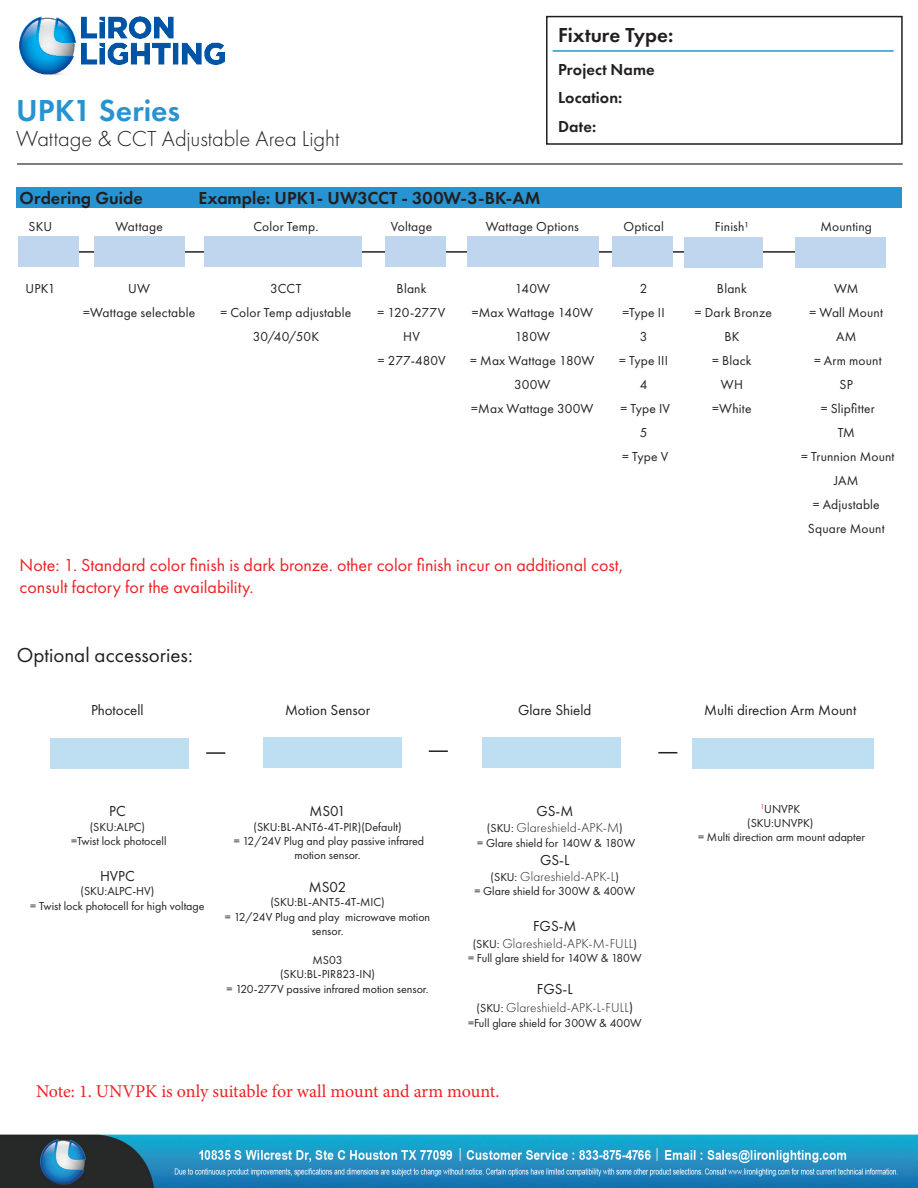
<style>
.page{position:relative;width:918px;height:1188px;background:#fff}
.page>*{position:absolute;margin:0;border:0;box-sizing:border-box;transform-origin:0 0}
.t1{font:600 31.5px "Futura PT";color:#2793d1}
.t2{font:300 22.5px "Futura PT";color:#231f20}
.t3{font:21px "Futura PT";color:#231f20}
.t4{font:600 21px "Futura PT";color:#231f20}
.t5{font:18px/21.6px "Futura PT";color:#ee2123}
.t6{font:18px "Minion Pro";letter-spacing:-.005em;color:#ee2123}
.t7{font:600 18px "Futura PT";color:#231f20}
.t8{font:600 16.5px/28.5px "Futura PT";letter-spacing:.005em;color:#231f20}
.t9{font:15px "Futura PT";color:#231f20}
.Specs_Info_Middle{font:13.5px/24px "Futura PT";letter-spacing:.01em;color:#231f20;text-align:center}
.t10{font:300 13.5px "Futura PT";letter-spacing:.015em;color:#231f20}
.t11{font:12px/14.4px "Futura PT";color:#231f20;text-align:center}
.s1{font-weight:400;font-size:12px}
.s2{font-weight:400}
</style>
<div class="page">
<img style="left:0;top:187px;width:918px;height:1001px">
<hr style="left:50px;top:251px;width:831px;height:2px;background:#231f20">
<div style="left:18px;top:237px;width:60px;height:30px;background:#c0d6ee"></div>
<div style="left:94px;top:237px;width:91px;height:30px;background:#c0d6ee"></div>
<div style="left:386px;top:236px;width:60px;height:30px;background:#c0d6ee"></div>
<div style="left:613px;top:236px;width:60px;height:30px;background:#c0d6ee"></div>
<div style="left:684px;top:237px;width:79px;height:31px;background:#c0d6ee"></div>
<div style="left:468px;top:236px;width:131px;height:30px;background:#c0d6ee"></div>
<div style="left:795px;top:237px;width:91px;height:31px;background:#c0d6ee"></div>
<div style="left:205px;top:236px;width:157px;height:30px;background:#c0d6ee"></div>
<div style="left:546px;top:16px;width:357px;height:129px;border:2px solid #231f20"></div>
<hr style="left:553px;top:50px;width:341px;height:2px;background:#2793d1">
<img style="left:19px;top:16px;width:206px;height:59px">
<hr style="left:17px;top:164px;width:886px;height:1px;background:#000">
<div style="left:17px;top:187px;width:885px;height:21px;background:#2793d1"></div>
<svg style="left:18px;top:672px;width:871px;height:437px"></svg>
<div style="left:50px;top:738px;width:139px;height:30px;background:#bedef1"></div>
<svg style="left:206px;top:752px;width:19px;height:2px"></svg>
<div style="left:263px;top:737px;width:139px;height:31px;background:#bedef1"></div>
<div style="left:482px;top:737px;width:139px;height:31px;background:#bedef1"></div>
<svg style="left:429px;top:750px;width:19px;height:2px"></svg>
<div style="left:692px;top:738px;width:182px;height:30px;background:#bedef1"></div>
<svg style="left:658px;top:752px;width:19px;height:1px"></svg>
<p class="t1" style="left:16px;top:91px;width:165px">UPK1 Series</p>
<p class="t2" style="left:16px;top:126px;width:325px">Wattage &amp; CCT Adjustable Area Light</p>
<p class="t7" style="left:20px;top:187px;width:125px">Ordering Guide</p>
<p class="t7" style="left:198px;top:187px;width:344px">Example: UPK1- UW3CCT - 300W-3-BK-AM</p>
<h3 class="t4" style="left:558px;top:21px;width:117px">Fixture Type:</h3>
<h3 class="t8" style="left:558px;top:55px;width:98px">Project Name<br>Location:</h3>
<h3 class="t8" style="left:558px;top:112px;width:40px">Date:</h3>
<p class="Specs_Info_Middle" style="left:29px;top:214px;width:25px">SKU</p>
<p class="Specs_Info_Middle" style="left:115px;top:214px;width:49px">Wattage</p>
<p class="Specs_Info_Middle" style="left:253px;top:214px;width:67px">Color Temp.</p>
<p class="Specs_Info_Middle" style="left:391px;top:214px;width:43px">Voltage</p>
<p class="Specs_Info_Middle" style="left:486px;top:214px;width:95px">Wattage Options</p>
<p class="Specs_Info_Middle" style="left:623px;top:214px;width:42px">Optical</p>
<p class="Specs_Info_Middle" style="left:715px;top:214px;width:35px">Finish¹</p>
<p class="Specs_Info_Middle" style="left:820px;top:214px;width:53px">Mounting</p>
<p class="Specs_Info_Middle" style="left:25px;top:276px;width:32px">UPK1</p>
<p class="Specs_Info_Middle" style="left:128px;top:276px;width:23px">UW</p>
<p class="Specs_Info_Middle" style="left:83px;top:300px;width:114px">=Wattage selectable</p>
<p class="Specs_Info_Middle" style="left:270px;top:276px;width:33px">3CCT</p>
<p class="Specs_Info_Middle" style="left:220px;top:300px;width:132px">= Color Temp adjustable</p>
<p class="Specs_Info_Middle" style="left:253px;top:324px;width:68px">30/40/50K</p>
<p class="Specs_Info_Middle" style="left:397px;top:276px;width:31px">Blank</p>
<p class="Specs_Info_Middle" style="left:378px;top:300px;width:69px">= 120-277V</p>
<p class="Specs_Info_Middle" style="left:403px;top:324px;width:18px">HV</p>
<p class="Specs_Info_Middle" style="left:378px;top:348px;width:69px">= 277-480V</p>
<p class="Specs_Info_Middle" style="left:515px;top:276px;width:37px">140W</p>
<p class="Specs_Info_Middle" style="left:472px;top:300px;width:123px">=Max Wattage 140W</p>
<p class="Specs_Info_Middle" style="left:515px;top:324px;width:37px">180W</p>
<p class="Specs_Info_Middle" style="left:470px;top:348px;width:126px">= Max Wattage 180W</p>
<p class="Specs_Info_Middle" style="left:514px;top:372px;width:38px">300W</p>
<p class="Specs_Info_Middle" style="left:471px;top:396px;width:124px">=Max Wattage 300W</p>
<p class="Specs_Info_Middle" style="left:640px;top:276px;width:9px">2</p>
<p class="Specs_Info_Middle" style="left:623px;top:300px;width:44px">=Type II</p>
<p class="Specs_Info_Middle" style="left:640px;top:324px;width:9px">3</p>
<p class="Specs_Info_Middle" style="left:619px;top:348px;width:50px">= Type III</p>
<p class="Specs_Info_Middle" style="left:640px;top:372px;width:9px">4</p>
<p class="Specs_Info_Middle" style="left:620px;top:396px;width:51px">= Type IV</p>
<p class="Specs_Info_Middle" style="left:640px;top:420px;width:9px">5</p>
<p class="Specs_Info_Middle" style="left:622px;top:444px;width:48px">= Type V</p>
<p class="Specs_Info_Middle" style="left:717px;top:276px;width:31px">Blank</p>
<p class="Specs_Info_Middle" style="left:695px;top:300px;width:78px">= Dark Bronze</p>
<p class="Specs_Info_Middle" style="left:724px;top:324px;width:17px">BK</p>
<p class="Specs_Info_Middle" style="left:712px;top:348px;width:41px">= Black</p>
<p class="Specs_Info_Middle" style="left:712px;top:372px;width:41px">WH =White</p>
<p class="Specs_Info_Middle" style="left:834px;top:276px;width:26px">WM</p>
<p class="Specs_Info_Middle" style="left:810px;top:300px;width:75px">= Wall Mount</p>
<p class="Specs_Info_Middle" style="left:836px;top:324px;width:22px">AM</p>
<p class="Specs_Info_Middle" style="left:814px;top:348px;width:69px">= Arm mount</p>
<p class="Specs_Info_Middle" style="left:840px;top:372px;width:15px">SP</p>
<p class="Specs_Info_Middle" style="left:821px;top:396px;width:55px">= Slipfitter</p>
<p class="Specs_Info_Middle" style="left:838px;top:420px;width:19px">TM</p>
<p class="Specs_Info_Middle" style="left:801px;top:444px;width:95px">= Trunnion Mount</p>
<p class="Specs_Info_Middle" style="left:834px;top:468px;width:26px">JAM</p>
<p class="Specs_Info_Middle" style="left:808px;top:492px;width:78px">= Adjustable<br>Square Mount</p>
<p class="t5" style="left:20px;top:554px;width:605px">Note: 1. Standard color finish is dark bronze. other color finish incur on additional cost, consult factory for the availability.</p>
<p class="t3" style="left:17px;top:643px;width:177px">Optional accessories:</p>
<p class="t9" style="left:91px;top:702px;width:54px">Photocell</p>
<p class="t9" style="left:285px;top:702px;width:87px">Motion Sensor</p>
<p class="t9" style="left:518px;top:702px;width:75px">Glare Shield</p>
<p class="t9" style="left:704px;top:702px;width:153px">Multi direction Arm Mount</p>
<p class="t9" style="left:109px;top:802px;width:18px">PC</p>
<p class="t11" style="left:90px;top:819px;width:57px">(SKU:ALPC)</p>
<p class="t11" style="left:71px;top:834px;width:97px">=Twist lock photocell</p>
<p class="t9" style="left:100px;top:867px;width:36px">HVPC</p>
<p class="t11" style="left:81px;top:884px;width:75px">(SKU:ALPC-HV)</p>
<p class="t11" style="left:30px;top:899px;width:176px">= Twist lock photocell for high voltage</p>
<p class="t9" style="left:309px;top:802px;width:38px">MS01</p>
<p class="t11" style="left:254px;top:819px;width:150px">(SKU:BL-ANT6-4T-PIR)(Default)</p>
<p class="t11" style="left:234px;top:834px;width:192px">= 12/24V Plug and play passive infrared motion sensor.</p>
<p class="t9" style="left:309px;top:878px;width:39px">MS02</p>
<p class="t11" style="left:270px;top:895px;width:116px">(SKU:BL-ANT5-4T-MIC)</p>
<p class="t11" style="left:225px;top:909px;width:207px">= 12/24V Plug and play microwave motion sensor.</p>
<p class="t11" style="left:312px;top:953px;width:32px">MS03</p>
<p class="t11" style="left:280px;top:967px;width:97px">(SKU:BL-PIR823-IN)</p>
<p class="t11" style="left:227px;top:981px;width:204px">= 120-277V passive infrared motion sensor.</p>
<p class="t9" style="left:536px;top:802px;width:38px">GS-M</p>
<p class="t10" style="left:487px;top:820px;width:137px"><span class="s1">(SKU:</span> Glareshield-APK-M<span class="s1">)</span></p>
<p class="t11" style="left:477px;top:836px;width:159px">= Glare shield for 140W &amp; 180W</p>
<p class="t9" style="left:540px;top:851px;width:31px">GS-L</p>
<p class="t10" style="left:491px;top:869px;width:130px"><span class="s1">(SKU:</span> Glareshield-APK-L<span class="s1">)</span></p>
<p class="t11" style="left:474px;top:884px;width:162px">= Glare shield for 300W &amp; 400W</p>
<p class="t9" style="left:533px;top:918px;width:45px">FGS-M</p>
<p class="t10" style="left:473px;top:936px;width:166px"><span class="s1">(SKU:</span> Glareshield-APK-M-FULL<span class="s1">)</span></p>
<p class="t11" style="left:468px;top:951px;width:175px">= Full glare shield for 140W &amp; 180W</p>
<p class="t9" style="left:537px;top:981px;width:37px">FGS-L</p>
<p class="t10" style="left:477px;top:1000px;width:158px"><span class="s1">(SKU:</span> Glareshield-APK-L-FULL<span class="s2">)</span></p>
<p class="t11" style="left:468px;top:1016px;width:175px">=Full glare shield for 300W &amp; 400W</p>
<p class="t6" style="left:36px;top:1079px;width:465px">Note: 1. UNVPK is only suitable for wall mount and arm mount.</p>
<p class="t11" style="left:760px;top:801px;width:41px"><sup>1</sup>UNVPK</p>
<p class="t11" style="left:747px;top:816px;width:68px">(SKU:UNVPK)</p>
<p class="t11" style="left:698px;top:830px;width:168px">= Multi direction arm mount adapter</p>
</div>
